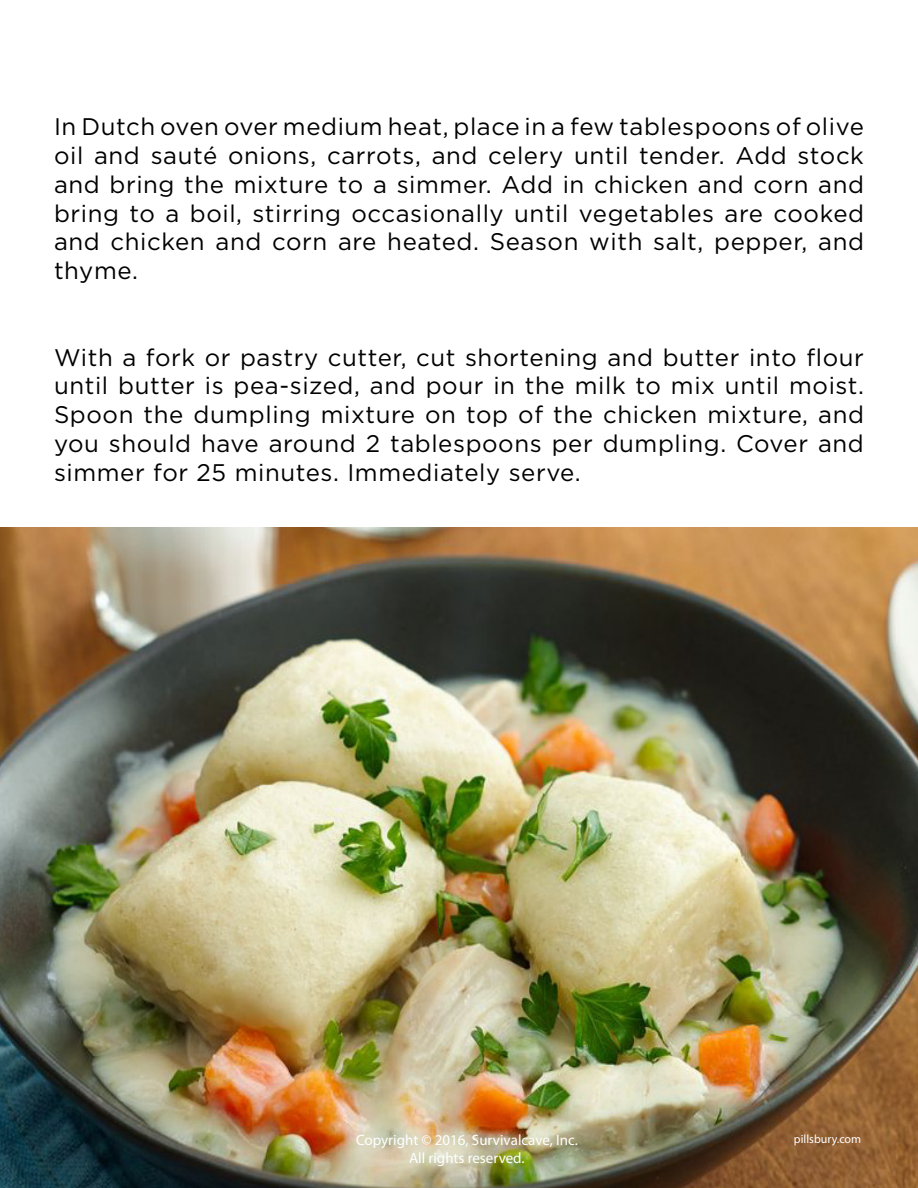
<style>
.page{position:relative;width:918px;height:1188px;background:#fff}
.page>*{position:absolute;margin:0;border:0;box-sizing:border-box;transform-origin:0 0}
.t1{font:24px/28.8px "Gotham";letter-spacing:.025em;color:#000;text-align:justify}
.t2{font:15px "Myriad Pro";color:#fff}
.t3{font:12px "Myriad Pro";color:#fff}
</style>
<div class="page">
<img style="left:0;top:527px;width:918px;height:661px">
<p class="t1" style="left:54px;top:112px;width:812px">In Dutch oven over medium heat, place in a few tablespoons of olive oil and sauté onions, carrots, and celery until tender. Add stock and bring the mixture to a simmer. Add in chicken and corn and bring to a boil, stirring occasionally until vegetables are cooked and chicken and corn are heated. Season with salt, pepper, and thyme.</p>
<p class="t1" style="left:54px;top:342px;width:812px">With a fork or pastry cutter, cut shortening and butter into flour until butter is pea-sized, and pour in the milk to mix until moist.<br>Spoon the dumpling mixture on top of the chicken mixture, and you should have around 2 tablespoons per dumpling. Cover and simmer for 25 minutes. Immediately serve.</p>
<p class="t2" style="left:356px;top:1131px;width:223px">Copyright © 2016, Survivalcave, Inc.</p>
<p class="t3" style="left:794px;top:1132px;width:69px">pillsbury.com</p>
<p class="t2" style="left:409px;top:1149px;width:117px">All rights reserved.</p>
</div>
